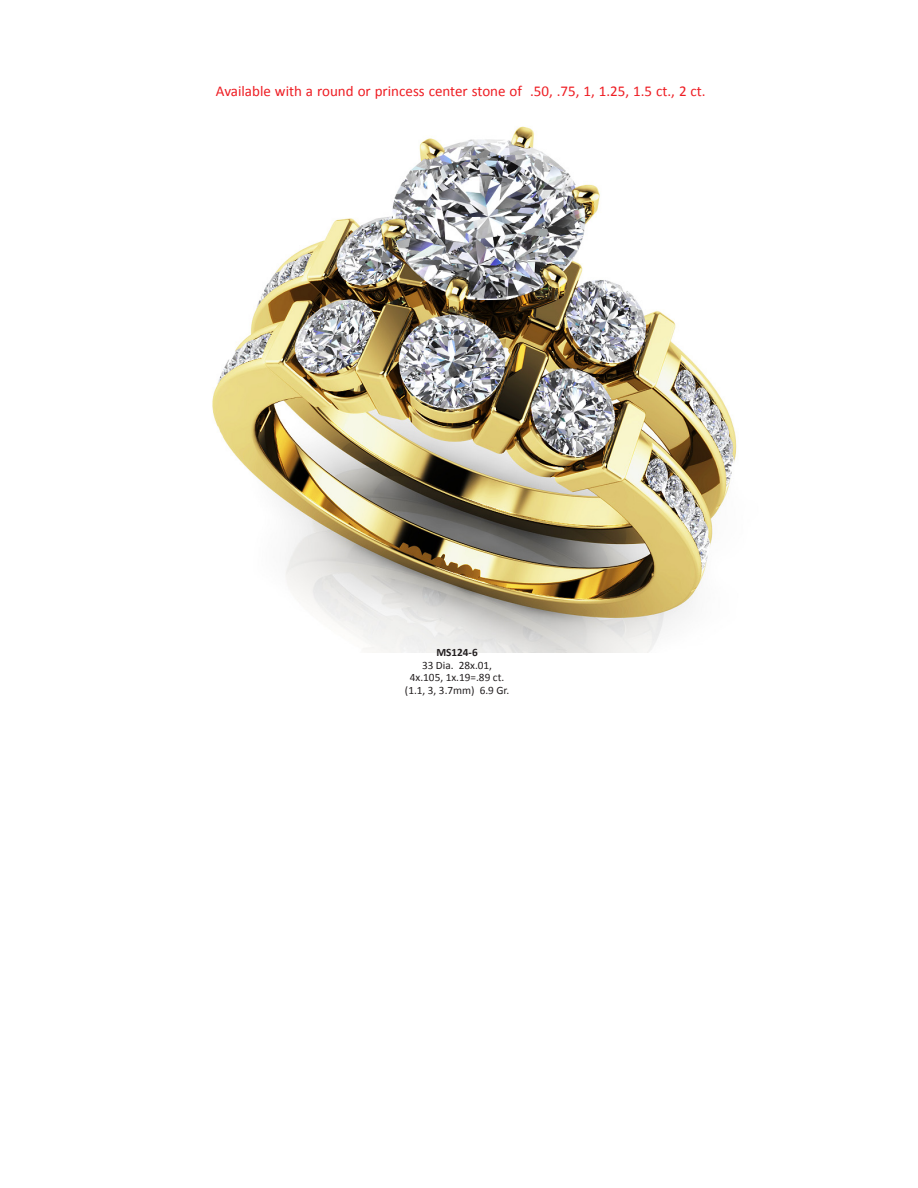
<style>
.page{position:relative;width:918px;height:1188px;background:#fff}
.page>*{position:absolute;margin:0;border:0;box-sizing:border-box;transform-origin:0 0}
.t1{font:15px "Calibri";color:#ee1d23}
.t2{font:11.25px/12.3px "Calibri";color:#231f20;text-align:center}
.t3{font:700 11.25px "Calibri";color:#231f20}
</style>
<div class="page">
<img style="left:212px;top:126px;width:525px;height:527px">
<p class="t1" style="left:216px;top:81px;width:491px">Available with a round or princess center stone of .50, .75, 1, 1.25, 1.5 ct., 2 ct.</p>
<p class="t3" style="left:436px;top:646px;width:43px">MS124-6</p>
<p class="t2" style="left:422px;top:659px;width:72px">33 Dia. 28x.01,</p>
<p class="t2" style="left:405px;top:671px;width:106px">4x.105, 1x.19=.89 ct. (1.1, 3, 3.7mm) 6.9 Gr.</p>
</div>
